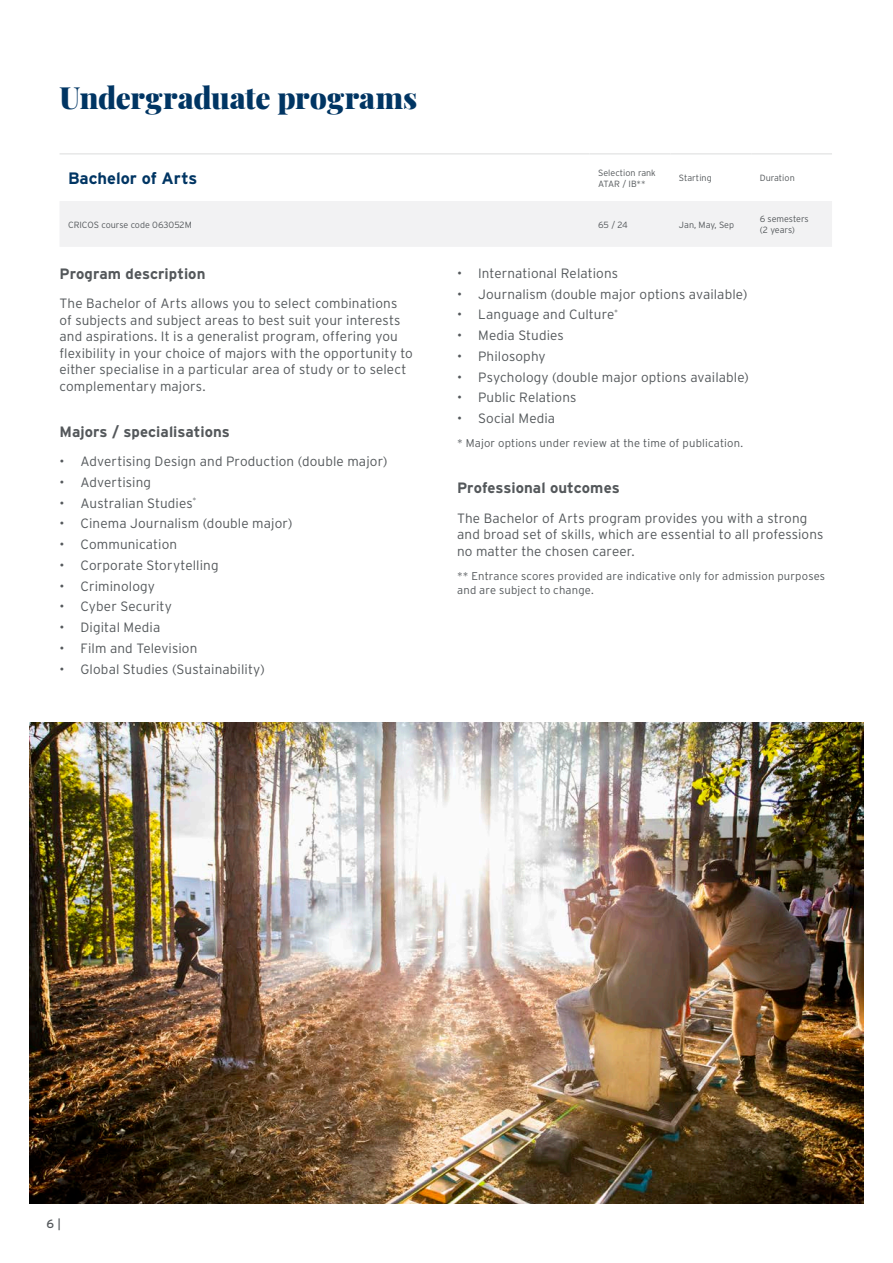
<style>
.page{position:relative;width:893px;height:1263px;background:#fff}
.page>*{position:absolute;margin:0;border:0;box-sizing:border-box;transform-origin:0 0}
.t1{font:900 30px "Playfair Display";color:#003563}
.t2{font:700 16.5px "Interstate";color:#003563}
.t3{font:700 15px "Interstate";letter-spacing:.005em;color:#54585b}
.t4{font:300 13.5px/16.5px "Interstate";letter-spacing:.01em;color:#54585b}
.t5{font:12px "Interstate";color:#54585b}
.t6{font:300 11.25px/14.2px "Interstate";letter-spacing:.015em;color:#54585b}
.t7{font:300 9px/10.8px "Interstate";color:#54585b}
</style>
<div class="page">
<div style="left:60px;top:201px;width:772px;height:46px;background:#f2f2f3"></div>
<hr style="left:590px;top:153px;width:80px;height:2px;background:#e7e8e8">
<hr style="left:670px;top:153px;width:81px;height:2px;background:#e7e8e8">
<hr style="left:751px;top:153px;width:81px;height:2px;background:#e7e8e8">
<hr style="left:60px;top:153px;width:530px;height:2px;background:#e7e8e8">
<img style="left:30px;top:723px;width:833px;height:480px">
<h1 class="t1" style="left:60px;top:74px;width:359px">Undergraduate programs</h1>
<p class="t2" style="left:68px;top:168px;width:131px">Bachelor of Arts</p>
<p class="t7" style="left:598px;top:167px;width:59px">Selection rank<br>ATAR / IB**</p>
<p class="t7" style="left:679px;top:173px;width:34px">Starting</p>
<p class="t7" style="left:760px;top:173px;width:37px">Duration</p>
<p class="t7" style="left:68px;top:219px;width:125px">CRICOS course code 063052M</p>
<p class="t7" style="left:598px;top:219px;width:31px">65 / 24</p>
<p class="t7" style="left:679px;top:219px;width:57px">Jan, May, Sep</p>
<p class="t7" style="left:760px;top:213px;width:51px">6 semesters (2 years)</p>
<p class="t3" style="left:60px;top:265px;width:147px">Program description</p>
<p class="t4" style="left:60px;top:295px;width:355px">The Bachelor of Arts allows you to select combinations of subjects and subject areas to best suit your interests and aspirations. It is a generalist program, offering you flexibility in your choice of majors with the opportunity to either specialise in a particular area of study or to select complementary majors.</p>
<p class="t3" style="left:60px;top:422px;width:172px">Majors / specialisations</p>
<p class="t4" style="left:60px;top:453px;width:329px">• Advertising Design and Production (double major)</p>
<p class="t4" style="left:60px;top:474px;width:93px">• Advertising</p>
<p class="t4" style="left:60px;top:494px;width:139px">• Australian Studies<sup>*</sup></p>
<p class="t4" style="left:60px;top:515px;width:234px">• Cinema Journalism (double major)</p>
<p class="t4" style="left:60px;top:536px;width:119px">• Communication</p>
<p class="t4" style="left:60px;top:557px;width:161px">• Corporate Storytelling</p>
<p class="t4" style="left:60px;top:577px;width:97px">• Criminology</p>
<p class="t4" style="left:60px;top:598px;width:114px">• Cyber Security</p>
<p class="t4" style="left:60px;top:619px;width:102px">• Digital Media</p>
<p class="t4" style="left:60px;top:640px;width:139px">• Film and Television</p>
<p class="t4" style="left:60px;top:660px;width:207px">• Global Studies (Sustainability)</p>
<p class="t4" style="left:457px;top:265px;width:162px">• International Relations</p>
<p class="t4" style="left:457px;top:285px;width:292px">• Journalism (double major options available)</p>
<p class="t4" style="left:457px;top:306px;width:163px">• Language and Culture<sup>*</sup></p>
<p class="t4" style="left:457px;top:327px;width:108px">• Media Studies</p>
<p class="t4" style="left:457px;top:348px;width:90px">• Philosophy</p>
<p class="t4" style="left:457px;top:368px;width:293px">• Psychology (double major options available)</p>
<p class="t4" style="left:457px;top:389px;width:121px">• Public Relations</p>
<p class="t4" style="left:457px;top:410px;width:100px">• Social Media</p>
<p class="t6" style="left:457px;top:436px;width:288px">* Major options under review at the time of publication.</p>
<p class="t3" style="left:457px;top:479px;width:164px">Professional outcomes</p>
<p class="t4" style="left:457px;top:509px;width:368px">The Bachelor of Arts program provides you with a strong and broad set of skills, which are essential to all professions no matter the chosen career.</p>
<p class="t6" style="left:457px;top:569px;width:370px">** Entrance scores provided are indicative only for admission purposes and are subject to change.</p>
<p class="t5" style="left:47px;top:1216px;width:16px">6 |</p>
</div>
